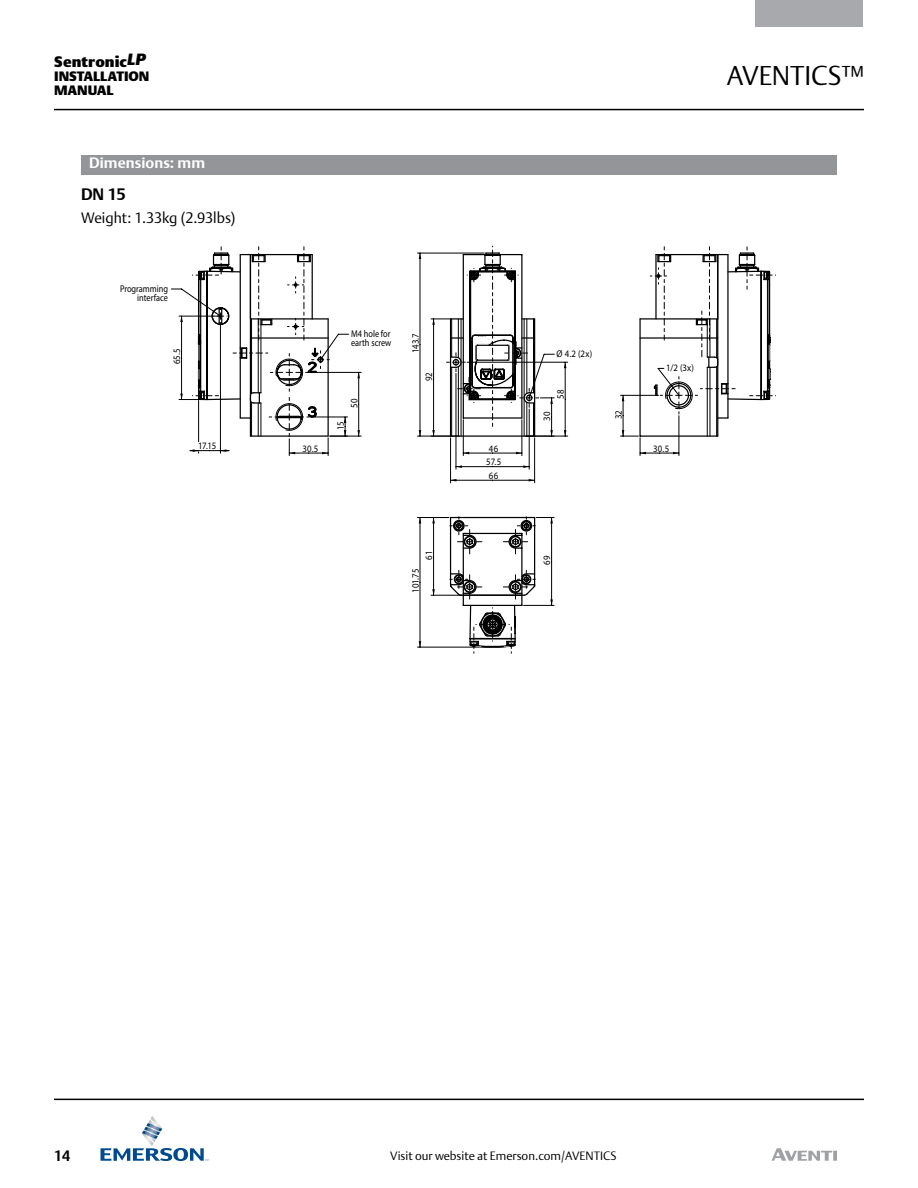
<style>
.page{position:relative;width:918px;height:1188px;background:#fff}
.page>*{position:absolute;margin:0;border:0;box-sizing:border-box;transform-origin:0 0}
.t1{font:300 27px "DTL Argo T";letter-spacing:-.005em;color:#000}
.t2{font:700 16.5px "DTL Argo T";color:#000}
.t3{font:300 15px "DTL Argo T";letter-spacing:-.005em;color:#000}
.t4{font:700 15px "DTL Argo T";letter-spacing:.005em;color:#fff}
.t5{font:800 15px "DTL Argo T";color:#000}
.t6{font:700 15px "DTL Argo T";color:#000;scale:.95 1}
.t7{font:800 13.5px/13.5px "DTL Argo T";letter-spacing:-.015em;color:#000}
.t8{font:300 12px "DTL Argo T";color:#000}
.t9{font:9.75px "Myriad Pro";color:#000;scale:.9 1}
.t10{font:9.75px/9px "Myriad Pro";color:#000;text-align:right;scale:.85 1}
</style>
<div class="page">
<hr style="left:54px;top:109px;width:810px;height:1px;background:#000">
<svg style="left:101px;top:1116px;width:108px;height:45px"></svg>
<hr style="left:54px;top:1099px;width:810px;height:1px;background:#000">
<div style="left:755px;top:0;width:108px;height:27px;background:#a7a9ac"></div>
<svg style="left:771px;top:1148px;width:66px;height:13px"></svg>
<div style="left:81px;top:155px;width:756px;height:20px;background:#939598"></div>
<svg style="left:171px;top:246px;width:605px;height:407px"></svg>
<h3 class="t5" style="left:54px;top:52px;width:93px">Sentronic<sup>LP</sup></h3>
<h3 class="t7" style="left:54px;top:69px;width:97px">INSTALLATION<br>MANUAL</h3>
<h3 class="t4" style="left:89px;top:154px;width:118px">Dimensions: mm</h3>
<h2 class="t2" style="left:81px;top:184px;width:46px">DN 15</h2>
<h3 class="t3" style="left:81px;top:209px;width:156px">Weight: 1.33kg (2.93lbs)</h3>
<p class="t10" style="left:120px;top:284px;width:58px">Programming interface</p>
<p class="t9" style="left:171px;top:364px;width:19px;rotate:-90deg">65.5</p>
<p class="t9" style="left:198px;top:440px;width:22px">17.15</p>
<h1 class="t1" style="left:727px;top:59px;width:139px">AVENTICS™</h1>
<p class="t10" style="left:351px;top:329px;width:49px;text-align:left">M4 hole for earth screw</p>
<p class="t9" style="left:302px;top:443px;width:19px">30.5</p>
<p class="t9" style="left:348px;top:408px;width:12px;rotate:-90deg">50</p>
<p class="t9" style="left:335px;top:430px;width:11px;rotate:-90deg">15</p>
<p class="t9" style="left:409px;top:353px;width:24px;rotate:-90deg">143.7</p>
<p class="t9" style="left:423px;top:381px;width:12px;rotate:-90deg">92</p>
<p class="t9" style="left:423px;top:560px;width:11px;rotate:-90deg">61</p>
<p class="t9" style="left:409px;top:593px;width:28px;rotate:-90deg">101.75</p>
<p class="t9" style="left:489px;top:443px;width:12px">46</p>
<p class="t9" style="left:486px;top:456px;width:18px">57.5</p>
<p class="t9" style="left:489px;top:470px;width:12px">66</p>
<p class="t9" style="left:557px;top:348px;width:41px">Ø 4.2 (2x)</p>
<p class="t9" style="left:555px;top:399px;width:12px;rotate:-90deg">58</p>
<p class="t9" style="left:541px;top:421px;width:12px;rotate:-90deg">30</p>
<p class="t9" style="left:613px;top:419px;width:12px;rotate:-90deg">32</p>
<p class="t9" style="left:666px;top:361px;width:33px">1/2 (3x)</p>
<p class="t9" style="left:653px;top:443px;width:19px">30.5</p>
<p class="t9" style="left:541px;top:565px;width:12px;rotate:-90deg">69</p>
<h3 class="t6" style="left:54px;top:1147px;width:18px">14</h3>
<p class="t8" style="left:390px;top:1148px;width:228px">Visit our website at Emerson.com/AVENTICS</p>
</div>
